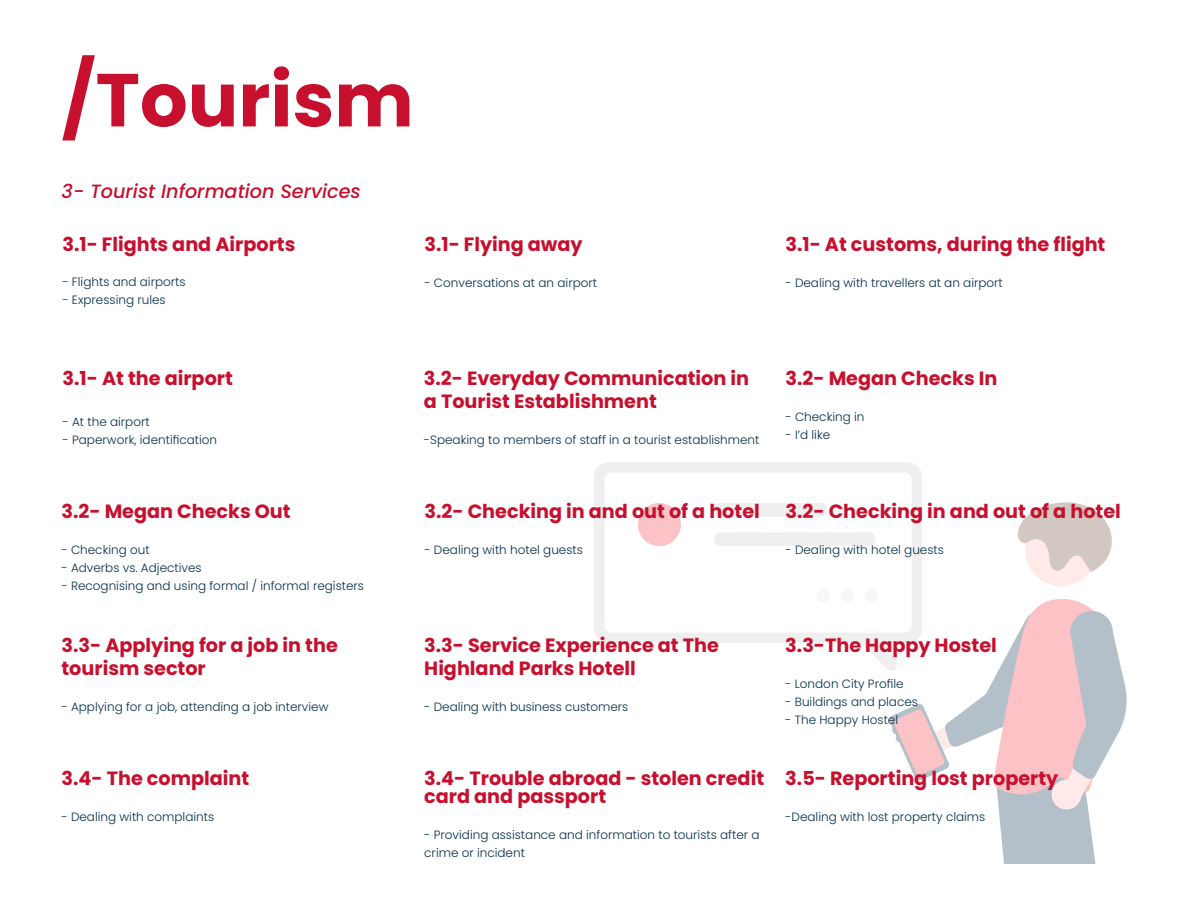
<style>
.page{position:relative;width:1188px;height:918px;background:#fff}
.page>*{position:absolute;margin:0;border:0;box-sizing:border-box;transform-origin:0 0}
.t1{font:700 75px "Poppins";color:#c70f2e}
.t2{font:700 19.2px/23.1px "Poppins";color:#c70f2e}
.t3{font:italic 500 19.2px "Poppins";color:#c70f2e}
.t4{font:300 12px/18px "Poppins";color:#032e4a}
</style>
<div class="page">
<div style="left:594px;top:462px;width:328px;height:181px;background:#efefef;border-radius:14px"></div>
<div style="left:604px;top:473px;width:308px;height:160px;background:#fff;border-radius:7px"></div>
<div style="left:714px;top:532px;width:162px;height:14px;background:#efefef;border-radius:7px"></div>
<div style="left:714px;top:503px;width:113px;height:14px;background:#efefef;border-radius:7px"></div>
<div style="left:638px;top:503px;width:43px;height:43px;background:#fcc2c6;border-radius:50%"></div>
<div style="left:816px;top:588px;width:14px;height:14px;background:#f7f7f7;border-radius:50%"></div>
<div style="left:840px;top:588px;width:14px;height:14px;background:#f7f7f7;border-radius:50%"></div>
<div style="left:864px;top:588px;width:14px;height:14px;background:#f7f7f7;border-radius:50%"></div>
<div style="left:1025px;top:514px;width:73px;height:72px;background:#ffe9e9;border-radius:50%"></div>
<svg style="left:1017px;top:502px;width:95px;height:70px"></svg>
<svg style="left:862px;top:599px;width:265px;height:265px"></svg>
<p class="t1" style="left:62px;top:57px;width:354px">/Tourism</p>
<p class="t3" style="left:62px;top:180px;width:301px">3- Tourist Information Services</p>
<p class="t2" style="left:62px;top:233px;width:234px">3.1- Flights and Airports</p>
<p class="t4" style="left:62px;top:273px;width:125px">- Flights and airports</p>
<p class="t4" style="left:62px;top:291px;width:105px">- Expressing rules</p>
<p class="t2" style="left:424px;top:233px;width:160px">3.1- Flying away</p>
<p class="t4" style="left:424px;top:274px;width:174px">- Conversations at an airport</p>
<p class="t2" style="left:785px;top:233px;width:321px">3.1- At customs, during the flight</p>
<p class="t4" style="left:785px;top:274px;width:219px">- Dealing with travellers at an airport</p>
<p class="t2" style="left:63px;top:367px;width:172px">3.1- At the airport</p>
<p class="t4" style="left:63px;top:413px;width:89px">- At the airport</p>
<p class="t4" style="left:63px;top:431px;width:156px">- Paperwork, identification</p>
<p class="t2" style="left:62px;top:500px;width:231px">3.2- Megan Checks Out</p>
<p class="t4" style="left:62px;top:541px;width:90px">- Checking out</p>
<p class="t4" style="left:62px;top:559px;width:142px">- Adverbs vs. Adjectives</p>
<p class="t4" style="left:62px;top:577px;width:304px">- Recognising and using formal / informal registers</p>
<p class="t2" style="left:62px;top:634px;width:278px">3.3- Applying for a job in the tourism sector</p>
<p class="t4" style="left:62px;top:698px;width:268px">- Applying for a job, attending a job interview</p>
<p class="t2" style="left:62px;top:767px;width:189px">3.4- The complaint</p>
<p class="t4" style="left:62px;top:808px;width:154px">- Dealing with complaints</p>
<p class="t2" style="left:424px;top:367px;width:327px">3.2- Everyday Communication in a Tourist Establishment</p>
<p class="t4" style="left:424px;top:431px;width:337px">-Speaking to members of staff in a tourist establishment</p>
<p class="t2" style="left:424px;top:500px;width:337px">3.2- Checking in and out of a hotel</p>
<p class="t4" style="left:424px;top:541px;width:160px">- Dealing with hotel guests</p>
<p class="t2" style="left:785px;top:367px;width:214px">3.2- Megan Checks In</p>
<p class="t4" style="left:785px;top:408px;width:81px">- Checking in</p>
<p class="t4" style="left:785px;top:426px;width:46px">- I’d like</p>
<p class="t2" style="left:785px;top:500px;width:337px">3.2- Checking in and out of a hotel</p>
<p class="t4" style="left:785px;top:541px;width:160px">- Dealing with hotel guests</p>
<p class="t2" style="left:424px;top:634px;width:296px">3.3- Service Experience at The<br>Highland Parks Hotell</p>
<p class="t4" style="left:424px;top:698px;width:206px">- Dealing with business customers</p>
<p class="t2" style="left:424px;top:770px;width:341px;line-height:18px">3.4- Trouble abroad - stolen credit card and passport</p>
<p class="t4" style="left:424px;top:826px;width:337px">- Providing assistance and information to tourists after a crime or incident</p>
<p class="t2" style="left:785px;top:634px;width:213px">3.3-The Happy Hostel</p>
<p class="t4" style="left:785px;top:675px;width:120px">- London City Profile</p>
<p class="t4" style="left:785px;top:693px;width:134px">- Buildings and places</p>
<p class="t4" style="left:785px;top:711px;width:114px">- The Happy Hostel</p>
<p class="t2" style="left:785px;top:767px;width:275px">3.5- Reporting lost property</p>
<p class="t4" style="left:785px;top:808px;width:202px">-Dealing with lost property claims</p>
</div>
